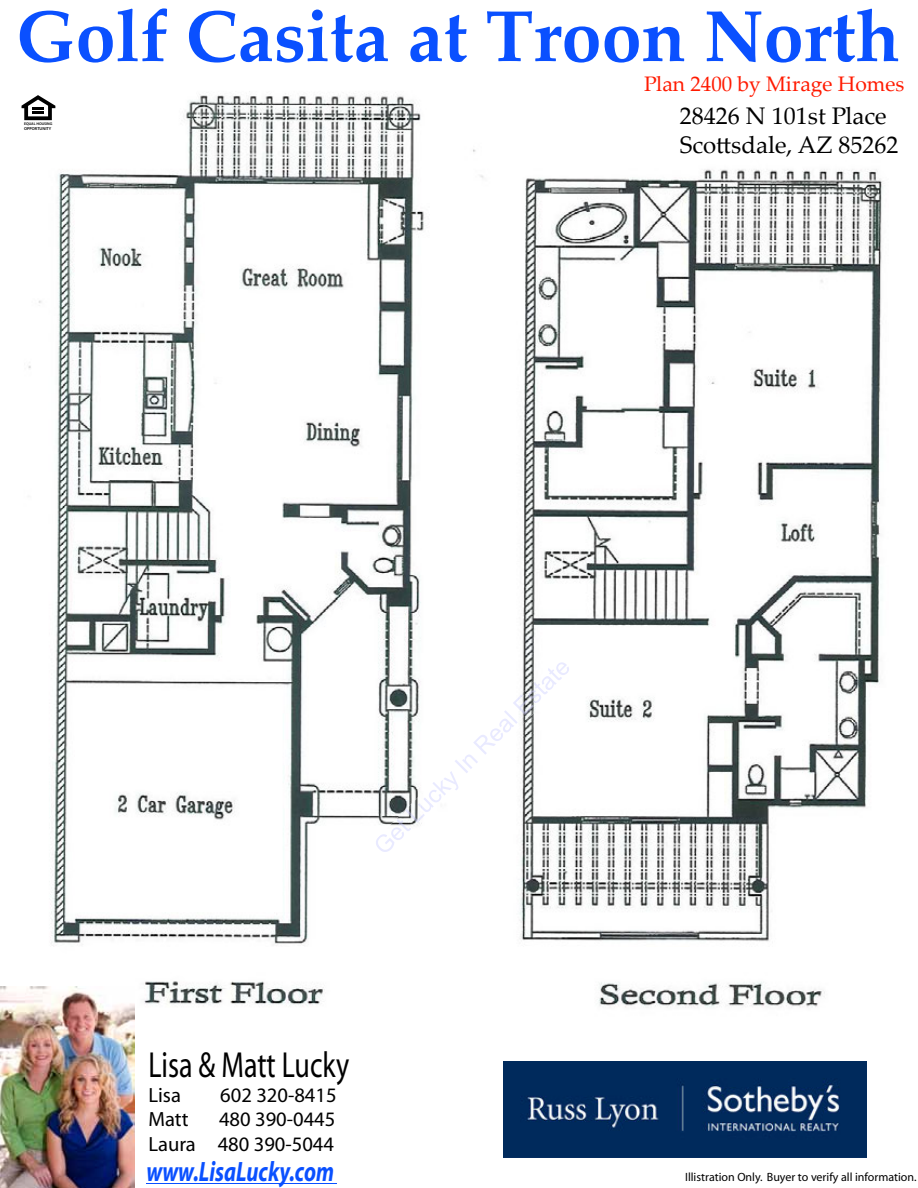
<style>
.page{position:relative;width:918px;height:1188px;background:#fff}
.page>*{position:absolute;margin:0;border:0;box-sizing:border-box;transform-origin:0 0}
.t1{font:700 72px "Palatino Linotype";color:#0a50ff}
.t2{font:36.3px "Myriad";color:#000;scale:.77 1}
.t3{font:italic 700 28.05px "Myriad";color:#0a50ff;scale:.77 1}
.t4{font:24px/28.8px "Palatino Linotype";color:#000}
.t5{font:21px "Palatino Linotype";color:#ff1a00}
.t6{font:20.55px/24.8px "Myriad";color:#000;text-align:right}
.t7{font:12px "Myriad";color:#000}
.t8{font:600 4.35px "Myriad Pro";color:#000}
.t9{font:600 3.9px "Myriad Pro";color:#000}
</style>
<div class="page">
<img style="left:24px;top:95px;width:859px;height:933px">
<img style="left:0;top:987px;width:134px;height:201px">
<hr style="left:147px;top:1183px;width:190px;height:1px;background:#0a50ff">
<svg style="left:22px;top:95px;width:33px;height:25px"></svg>
<img style="left:373px;top:656px;width:202px;height:203px">
<img style="left:503px;top:1062px;width:364px;height:96px">
<h1 class="t1" style="left:16px;top:-15px;width:886px">Golf Casita at Troon North</h1>
<p class="t5" style="left:644px;top:69px;width:262px">Plan 2400 by Mirage Homes</p>
<p class="t4" style="left:680px;top:101px;width:220px">28426 N 101st Place<br>Scottsdale, AZ 85262</p>
<p class="t9" style="left:24px;top:121px;width:30px">EQUAL HOUSING</p>
<p class="t8" style="left:24px;top:125px;width:29px">OPPORTUNITY</p>
<h2 class="t2" style="left:148px;top:1047px;width:262px">Lisa &amp; Matt Lucky</h2>
<p class="t6" style="left:148px;top:1083px;width:34px">Lisa</p>
<p class="t6" style="left:220px;top:1083px;width:118px">602 320-8415</p>
<p class="t6" style="left:148px;top:1108px;width:42px">Matt</p>
<p class="t6" style="left:148px;top:1108px;width:189px">480 390-0445<br>Laura 480 390-5044</p>
<h3 class="t3" style="left:147px;top:1157px;width:245px">www.LisaLucky.com</h3>
<p class="t7" style="left:685px;top:1171px;width:233px">Illistration Only. Buyer to verify all information.</p>
</div>
